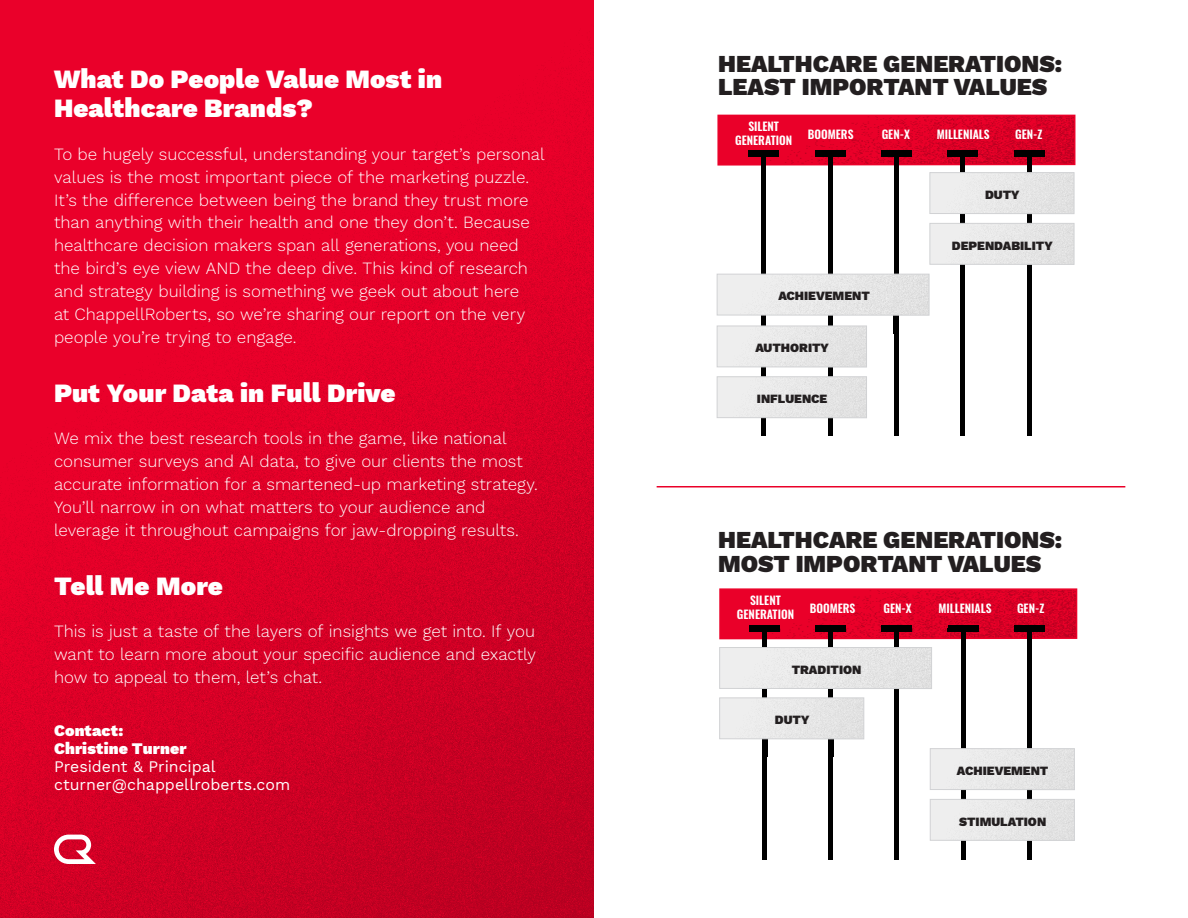
<style>
.page{position:relative;width:1188px;height:918px;background:#fff}
.page>*{position:absolute;margin:0;border:0;box-sizing:border-box;transform-origin:0 0}
.t1{font:900 25.95px/29px "Work Sans";letter-spacing:.005em;color:#fff}
.t2{font:900 23.85px/23.5px "Work Sans";color:#231f20}
.t3{font:300 16.95px/23px "Work Sans";color:#fff}
.t4{font:15.9px "Work Sans";color:#fff}
.t5{font:900 15.9px/17.7px "Work Sans";letter-spacing:.01em;color:#fff}
.t6{font:900 12.45px "Work Sans";color:#231f20}
.t7{font:600 11.55px "Oswald";color:#fff}
</style>
<div class="page">
<img style="left:722px;top:591px;width:352px;height:45px">
<div style="left:719px;top:588px;width:358px;height:51px;border:2px solid #eb0029"></div>
<img style="left:720px;top:118px;width:352px;height:45px">
<div style="left:717px;top:115px;width:358px;height:51px;border:2px solid #eb0029"></div>
<img style="left:0;top:0;width:594px;height:918px">
<svg style="left:54px;top:835px;width:42px;height:29px"></svg>
<div style="left:761px;top:152px;width:5px;height:283px;background:#000"></div>
<div style="left:828px;top:152px;width:5px;height:283px;background:#000"></div>
<div style="left:894px;top:152px;width:5px;height:283px;background:#000"></div>
<div style="left:960px;top:152px;width:5px;height:283px;background:#000"></div>
<div style="left:1027px;top:152px;width:5px;height:283px;background:#000"></div>
<div style="left:748px;top:151px;width:31px;height:6px;background:#000"></div>
<div style="left:1014px;top:151px;width:30px;height:6px;background:#000"></div>
<div style="left:947px;top:151px;width:31px;height:6px;background:#000"></div>
<div style="left:881px;top:151px;width:31px;height:6px;background:#000"></div>
<div style="left:815px;top:151px;width:30px;height:6px;background:#000"></div>
<hr style="left:763px;top:627px;width:4px;height:233px;background:#000">
<hr style="left:829px;top:627px;width:4px;height:233px;background:#000">
<div style="left:894px;top:627px;width:5px;height:233px;background:#000"></div>
<hr style="left:961px;top:627px;width:4px;height:233px;background:#000">
<hr style="left:1027px;top:627px;width:4px;height:233px;background:#000">
<div style="left:750px;top:625px;width:30px;height:7px;background:#000"></div>
<div style="left:1014px;top:625px;width:30px;height:7px;background:#000"></div>
<div style="left:948px;top:625px;width:30px;height:7px;background:#000"></div>
<div style="left:882px;top:625px;width:30px;height:7px;background:#000"></div>
<div style="left:816px;top:625px;width:30px;height:7px;background:#000"></div>
<hr style="left:657px;top:486px;width:468px;height:2px;background:#ea0029">
<img style="left:932px;top:174px;width:140px;height:38px">
<div style="left:930px;top:172px;width:144px;height:42px;border:1px solid #d1d2d4"></div>
<img style="left:719px;top:276px;width:208px;height:38px">
<div style="left:717px;top:274px;width:212px;height:42px;border:1px solid #d1d2d4"></div>
<img style="left:719px;top:328px;width:146px;height:37px">
<div style="left:717px;top:326px;width:150px;height:41px;border:1px solid #d1d2d4"></div>
<img style="left:719px;top:378px;width:146px;height:38px">
<div style="left:717px;top:376px;width:150px;height:42px;border:1px solid #d1d2d4"></div>
<img style="left:932px;top:225px;width:140px;height:38px">
<div style="left:930px;top:223px;width:144px;height:42px;border:1px solid #d1d2d4"></div>
<img style="left:721px;top:649px;width:209px;height:38px">
<div style="left:719px;top:647px;width:213px;height:42px;border:1px solid #d1d2d4"></div>
<img style="left:721px;top:700px;width:141px;height:37px">
<div style="left:719px;top:698px;width:145px;height:41px;border:1px solid #d1d2d4"></div>
<img style="left:932px;top:750px;width:141px;height:38px">
<div style="left:930px;top:748px;width:145px;height:42px;border:1px solid #d1d2d4"></div>
<img style="left:932px;top:801px;width:141px;height:38px">
<div style="left:930px;top:799px;width:145px;height:42px;border:1px solid #d1d2d4"></div>
<p class="t1" style="left:54px;top:64px;width:390px">What Do People Value Most in<br>Healthcare Brands?</p>
<p class="t3" style="left:54px;top:142px;width:492px">To be hugely successful, understanding your target’s personal values is the most important piece of the marketing puzzle.<br>It’s the difference between being the brand they trust more than anything with their health and one they don’t. Because healthcare decision makers span all generations, you need the bird’s eye view AND the deep dive. This kind of research and strategy building is something we geek out about here<br>at ChappellRoberts, so we’re sharing our report on the very people you’re trying to engage.</p>
<p class="t1" style="left:54px;top:378px;width:343px">Put Your Data in Full Drive</p>
<p class="t3" style="left:54px;top:426px;width:485px">We mix the best research tools in the game, like national consumer surveys and AI data, to give our clients the most accurate information for a smartened-up marketing strategy.<br>You’ll narrow in on what matters to your audience and leverage it throughout campaigns for jaw-dropping results.</p>
<p class="t1" style="left:54px;top:570px;width:170px">Tell Me More</p>
<p class="t3" style="left:54px;top:619px;width:484px;text-align:justify">This is just a taste of the layers of insights we get into. If you want to learn more about your specific audience and exactly how to appeal to them, let’s chat.</p>
<p class="t5" style="left:54px;top:721px;width:134px">Contact:<br>Christine Turner</p>
<p class="t4" style="left:54px;top:754px;width:163px">President &amp; Principal</p>
<p class="t4" style="left:54px;top:772px;width:238px">cturner@chappellroberts.com</p>
<p class="t2" style="left:718px;top:51px;width:346px">HEALTHCARE GENERATIONS:<br>LEAST IMPORTANT VALUES</p>
<p class="t7" style="left:748px;top:116px;width:32px">SILENT</p>
<p class="t7" style="left:735px;top:130px;width:59px">GENERATION</p>
<p class="t7" style="left:808px;top:124px;width:47px">BOOMERS</p>
<p class="t7" style="left:882px;top:124px;width:30px">GEN-X</p>
<p class="t7" style="left:937px;top:124px;width:55px">MILLENIALS</p>
<p class="t7" style="left:1015px;top:124px;width:29px">GEN-Z</p>
<p class="t6" style="left:985px;top:185px;width:36px">DUTY</p>
<p class="t6" style="left:952px;top:236px;width:102px">DEPENDABILITY</p>
<p class="t6" style="left:778px;top:287px;width:93px">ACHIEVEMENT</p>
<p class="t6" style="left:755px;top:339px;width:75px">AUTHORITY</p>
<p class="t6" style="left:757px;top:389px;width:72px">INFLUENCE</p>
<p class="t2" style="left:718px;top:527px;width:346px">HEALTHCARE GENERATIONS:<br>MOST IMPORTANT VALUES</p>
<p class="t7" style="left:750px;top:590px;width:32px">SILENT</p>
<p class="t7" style="left:737px;top:604px;width:59px">GENERATION</p>
<p class="t7" style="left:810px;top:598px;width:47px">BOOMERS</p>
<p class="t7" style="left:884px;top:598px;width:30px">GEN-X</p>
<p class="t7" style="left:939px;top:598px;width:55px">MILLENIALS</p>
<p class="t7" style="left:1017px;top:598px;width:29px">GEN-Z</p>
<p class="t6" style="left:792px;top:660px;width:71px">TRADITION</p>
<p class="t6" style="left:775px;top:710px;width:36px">DUTY</p>
<p class="t6" style="left:957px;top:761px;width:93px">ACHIEVEMENT</p>
<p class="t6" style="left:959px;top:812px;width:89px">STIMULATION</p>
</div>
